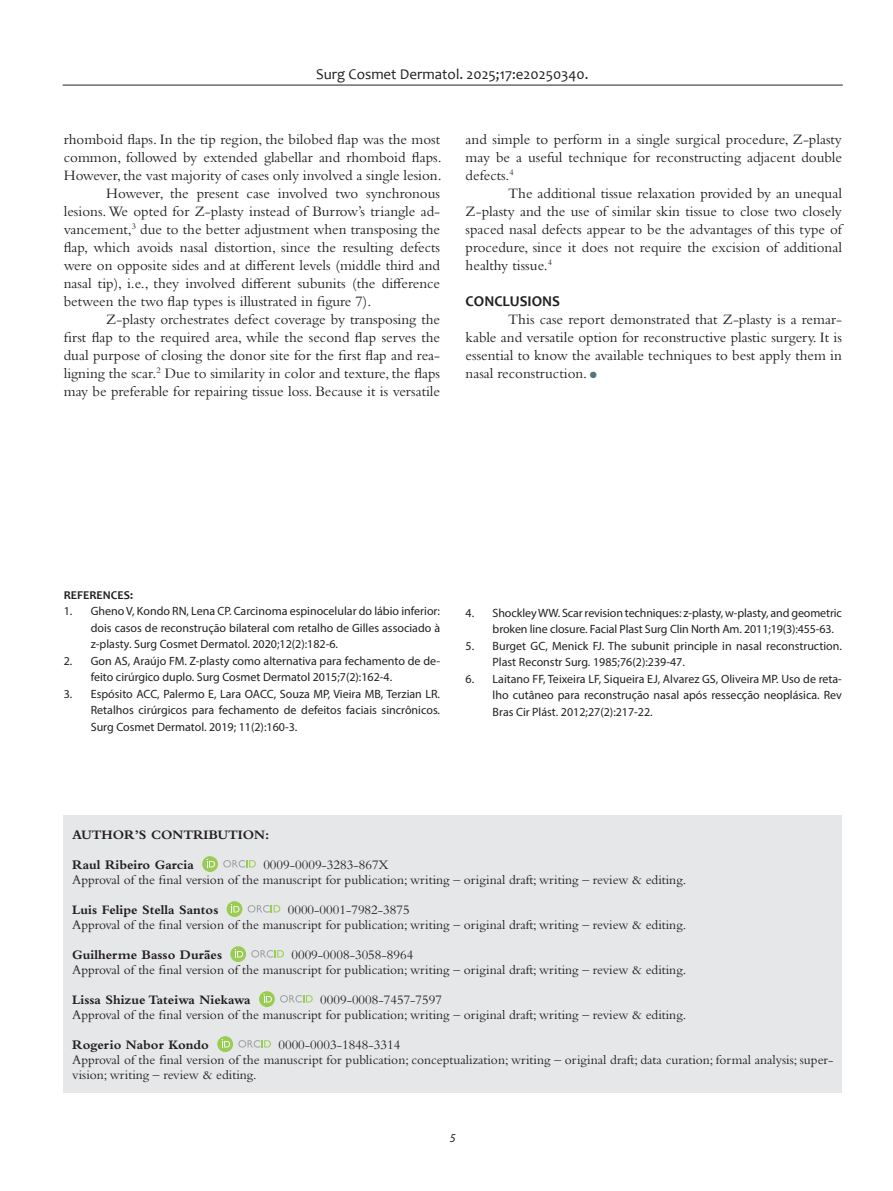
<style>
.page{position:relative;width:893px;height:1191px;background:#fff}
.page>*{position:absolute;margin:0;border:0;box-sizing:border-box;transform-origin:0 0}
.t1{font:15px/18px "Bembo Std";color:#231f20;text-align:justify}
.t2{font:15px "Candara";color:#231f20}
.t3{font:700 15px "Candara";color:#231f20}
.t4{font:13.5px/15px "Bembo Std";color:#231f20}
.t5{font:700 13.5px "Bembo Std";color:#231f20}
.t6{font:12px/16.5px "Myriad Pro";color:#231f20;text-align:justify}
.t7{font:700 12px "Candara";color:#231f20}
.t8{font:italic 12px "Myriad Pro";color:#231f20}
.s1{color:#557482}
</style>
<div class="page">
<hr style="left:63px;top:85px;width:780px;height:1px;background:#231f20">
<div style="left:64px;top:816px;width:778px;height:277px;background:#e6e7e9"></div>
<svg style="left:202px;top:856px;width:16px;height:16px"></svg>
<svg style="left:223px;top:860px;width:33px;height:7px"></svg>
<svg style="left:207px;top:859px;width:8px;height:8px"></svg>
<svg style="left:227px;top:901px;width:15px;height:16px"></svg>
<svg style="left:248px;top:905px;width:32px;height:7px"></svg>
<svg style="left:231px;top:904px;width:8px;height:8px"></svg>
<svg style="left:230px;top:946px;width:16px;height:16px"></svg>
<svg style="left:251px;top:950px;width:33px;height:7px"></svg>
<svg style="left:235px;top:949px;width:8px;height:8px"></svg>
<svg style="left:259px;top:991px;width:16px;height:16px"></svg>
<svg style="left:280px;top:995px;width:33px;height:7px"></svg>
<svg style="left:263px;top:994px;width:9px;height:8px"></svg>
<svg style="left:217px;top:1036px;width:16px;height:16px"></svg>
<svg style="left:238px;top:1040px;width:33px;height:7px"></svg>
<svg style="left:222px;top:1039px;width:8px;height:8px"></svg>
<p class="t2" style="left:316px;top:65px;width:274px">Surg Cosmet Dermatol. 2025;17:e20250340.</p>
<p class="t1" style="left:64px;top:130px;width:379px">rhomboid flaps. In the tip region, the bilobed flap was the most common, followed by extended glabellar and rhomboid flaps.<br>However, the vast majority of cases only involved a single lesion.</p>
<p class="t1" style="left:64px;top:184px;width:378px;text-indent:43px">However, the present case involved two synchronous lesions. We opted for Z-plasty instead of Burrow’s triangle ad&shy;vancement,<sup>3</sup> due to the better adjustment when transposing the flap, which avoids nasal distortion, since the resulting defects were on opposite sides and at different levels (middle third and nasal tip), i.e., they involved different subunits (the difference between the two flap types is illustrated in figure 7).</p>
<p class="t1" style="left:64px;top:310px;width:378px;text-indent:43px">Z-plasty orchestrates defect coverage by transposing the first flap to the required area, while the second flap serves the dual purpose of closing the donor site for the first flap and rea&shy;ligning the scar.<sup>2</sup> Due to similarity in color and texture, the flaps may be preferable for repairing tissue loss. Because it is versatile</p>
<p class="t1" style="left:466px;top:130px;width:378px">and simple to perform in a single surgical procedure, Z-plasty may be a useful technique for reconstructing adjacent double defects.<sup>4</sup></p>
<p class="t1" style="left:466px;top:184px;width:378px;text-indent:43px">The additional tissue relaxation provided by an unequal Z-plasty and the use of similar skin tissue to close two closely spaced nasal defects appear to be the advantages of this type of procedure, since it does not require the excision of additional healthy tissue.<sup>4</sup></p>
<p class="t3" style="left:466px;top:292px;width:96px">CONCLUSIONS</p>
<p class="t1" style="left:466px;top:310px;width:378px;text-indent:43px">This case report demonstrated that Z-plasty is a remar&shy;kable and versatile option for reconstructive plastic surgery. It is essential to know the available techniques to best apply them in nasal reconstruction. <span class="s1">●</span></p>
<p class="t7" style="left:64px;top:587px;width:71px">REFERENCES:</p>
<p class="t6" style="left:91px;top:603px;width:351px;text-indent:-27px">1. Gheno V, Kondo RN, Lena CP. Carcinoma espinocelular do lábio inferior: dois casos de reconstrução bilateral com retalho de Gilles associado à z-plasty. Surg Cosmet Dermatol. 2020;12(2):182-6.</p>
<p class="t6" style="left:91px;top:652px;width:351px;text-indent:-27px">2. Gon AS, Araújo FM. Z-plasty como alternativa para fechamento de de&shy;feito cirúrgico duplo. Surg Cosmet Dermatol 2015;7(2):162-4.</p>
<p class="t6" style="left:91px;top:685px;width:351px;text-indent:-27px">3. Espósito ACC, Palermo E, Lara OACC, Souza MP, Vieira MB, Terzian LR.<br>Retalhos cirúrgicos para fechamento de defeitos faciais sincrônicos.<br>Surg Cosmet Dermatol. 2019; 11(2):160-3.</p>
<p class="t6" style="left:493px;top:604px;width:351px;text-indent:-27px">4. Shockley WW. Scar revision techniques: z-plasty, w-plasty, and geometric broken line closure. Facial Plast Surg Clin North Am. 2011;19(3):455-63.</p>
<p class="t6" style="left:493px;top:637px;width:351px;text-indent:-27px">5. Burget GC, Menick FJ. The subunit principle in nasal reconstruction.<br>Plast Reconstr Surg. 1985;76(2):239-47.</p>
<p class="t6" style="left:493px;top:670px;width:351px;text-indent:-27px">6. Laitano FF, Teixeira LF, Siqueira EJ, Alvarez GS, Oliveira MP. Uso de reta&shy;lho cutâneo para reconstrução nasal após ressecção neoplásica. Rev Bras Cir Plást. 2012;27(2):217-22.</p>
<p class="t5" style="left:72px;top:827px;width:199px">AUTHOR’S CONTRIBUTION:</p>
<p class="t5" style="left:72px;top:857px;width:123px">Raul Ribeiro Garcia</p>
<p class="t4" style="left:263px;top:857px;width:127px">0009-0009-3283-867X</p>
<p class="t4" style="left:72px;top:872px;width:615px">Approval of the final version of the manuscript for publication; writing – original draft; writing – review &amp; editing.</p>
<p class="t5" style="left:72px;top:902px;width:148px">Luis Felipe Stella Santos</p>
<p class="t4" style="left:288px;top:902px;width:123px">0000-0001-7982-3875</p>
<p class="t4" style="left:72px;top:917px;width:615px">Approval of the final version of the manuscript for publication; writing – original draft; writing – review &amp; editing.</p>
<p class="t5" style="left:72px;top:947px;width:151px">Guilherme Basso Durães</p>
<p class="t4" style="left:291px;top:947px;width:123px">0009-0008-3058-8964</p>
<p class="t4" style="left:72px;top:962px;width:615px">Approval of the final version of the manuscript for publication; writing – original draft; writing – review &amp; editing.</p>
<p class="t5" style="left:72px;top:992px;width:180px">Lissa Shizue Tateiwa Niekawa</p>
<p class="t4" style="left:320px;top:992px;width:123px">0009-0008-7457-7597</p>
<p class="t4" style="left:72px;top:1007px;width:615px">Approval of the final version of the manuscript for publication; writing – original draft; writing – review &amp; editing.</p>
<p class="t5" style="left:72px;top:1037px;width:138px">Rogerio Nabor Kondo</p>
<p class="t4" style="left:278px;top:1037px;width:123px">0000-0003-1848-3314</p>
<p class="t4" style="left:72px;top:1052px;width:763px">Approval of the final version of the manuscript for publication; conceptualization; writing – original draft; data curation; formal analysis; super&shy;vision; writing – review &amp; editing.</p>
<p class="t8" style="left:450px;top:1130px;width:7px">5</p>
</div>
